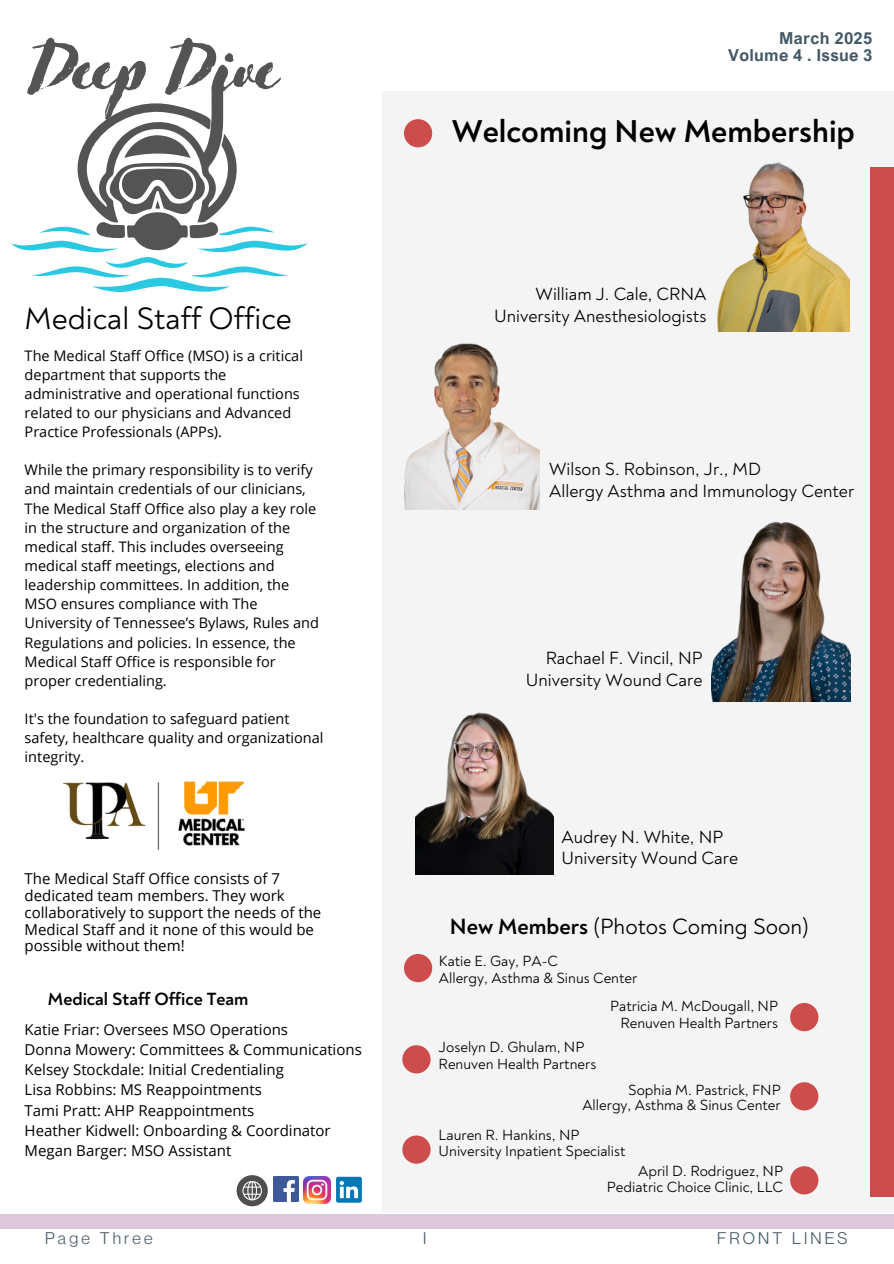
<style>
.page{position:relative;width:894px;height:1264px;background:#fff}
.page>*{position:absolute;margin:0;border:0;box-sizing:border-box;transform-origin:0 0}
.t1{font:83.55px "Advetime";color:#545454}
.t2{font:700 32.1px "Noah";color:#000}
.t3{font:31.5px "Noah";color:#000}
.t4{font:22.5px "Noah";color:#000}
.t5{font:18px/21.3px "Noah";color:#000;text-align:right}
.t6{font:700 18px "Noah";color:#000}
.t7{font:700 16.5px/16.8px "Arial Nova";letter-spacing:.02em;color:#435967;text-align:right}
.t8{font:16.5px "Neue Montreal";letter-spacing:.19em;color:#435967}
.t9{font:15px/16.8px "Open Sans";color:#000}
.t10{font:15px "Noah";color:#000}
.t11{font:14.55px/19.2px "Open Sans";color:#000}
.s1{font-weight:700}
</style>
<div class="page">
<div style="left:0;top:1214px;width:893px;height:14px;background:#dcc8d9"></div>
<div style="left:381px;top:91px;width:512px;height:1121px;background:#f5f4f4"></div>
<svg style="left:11px;top:85px;width:297px;height:207px"></svg>
<img style="left:63px;top:781px;width:182px;height:69px">
<img style="left:717px;top:162px;width:132px;height:169px">
<img style="left:404px;top:343px;width:135px;height:166px">
<img style="left:711px;top:521px;width:139px;height:180px">
<img style="left:415px;top:712px;width:139px;height:162px">
<div style="left:404px;top:954px;width:28px;height:28px;background:#cd4c4c;border-radius:50%"></div>
<div style="left:404px;top:119px;width:28px;height:28px;background:#cd4c4c;border-radius:50%"></div>
<div style="left:402px;top:1045px;width:28px;height:28px;background:#cd4c4c;border-radius:50%"></div>
<div style="left:402px;top:1135px;width:28px;height:28px;background:#cd4c4c;border-radius:50%"></div>
<div style="left:790px;top:1002px;width:28px;height:29px;background:#cd4c4c;border-radius:50%"></div>
<div style="left:790px;top:1082px;width:28px;height:28px;background:#cd4c4c;border-radius:50%"></div>
<div style="left:790px;top:1166px;width:28px;height:28px;background:#cd4c4c;border-radius:50%"></div>
<div style="left:869px;top:167px;width:24px;height:1029px;background:#cd4c4c"></div>
<img style="left:273px;top:1176px;width:25px;height:25px">
<img style="left:303px;top:1176px;width:27px;height:27px">
<svg style="left:336px;top:1176px;width:26px;height:26px"></svg>
<svg style="left:236px;top:1175px;width:31px;height:31px"></svg>
<h5 class="t1" style="left:31px;top:9px;width:246px">Deep Dive</h5>
<h6 class="t3" style="left:25px;top:299px;width:268px">Medical Staff Office</h6>
<p class="t11" style="left:25px;top:345px;width:280px">The Medical Staff Office (MSO) is a critical department that supports the administrative and operational functions related to our physicians and Advanced Practice Professionals (APPs).</p>
<h6 class="t11" style="left:25px;top:460px;width:296px">While the primary responsibility is to verify and maintain credentials of our clinicians, The Medical Staff Office also play a key role in the structure and organization of the medical staff. This includes overseeing medical staff meetings, elections and leadership committees. In addition, the MSO ensures compliance with The University of Tennessee’s Bylaws, Rules and Regulations and policies. In essence, the Medical Staff Office is responsible for proper credentialing.</h6>
<p class="t11" style="left:25px;top:708px;width:300px">It's the foundation to safeguard patient safety, healthcare quality and organizational integrity.</p>
<p class="t9" style="left:25px;top:869px;width:298px">The Medical Staff Office consists of 7 dedicated team members. They work collaboratively to support the needs of the Medical Staff and it none of this would be possible without them!</p>
<p class="t6" style="left:48px;top:988px;width:202px">Medical Staff Office Team</p>
<p class="t9" style="left:25px;top:1020px;width:265px">Katie Friar: Oversees MSO Operations</p>
<h6 class="t9" style="left:25px;top:1040px;width:338px">Donna Mowery: Committees &amp; Communications</h6>
<p class="t9" style="left:25px;top:1060px;width:261px">Kelsey Stockdale: Initial Credentialing</p>
<h6 class="t9" style="left:25px;top:1081px;width:239px">Lisa Robbins: MS Reappointments</h6>
<h4 class="t9" style="left:25px;top:1101px;width:231px">Tami Pratt: AHP Reappointments</h4>
<p class="t9" style="left:25px;top:1121px;width:307px">Heather Kidwell: Onboarding &amp; Coordinator</p>
<p class="t9" style="left:25px;top:1141px;width:208px">Megan Barger: MSO Assistant</p>
<h1 class="t7" style="left:728px;top:29px;width:146px">March 2025<br>Volume 4 . Issue 3</h1>
<p class="t2" style="left:451px;top:112px;width:404px">Welcoming New Membership</p>
<p class="t5" style="left:494px;top:284px;width:214px">William J. Cale, CRNA<br>University Anesthesiologists</p>
<p class="t5" style="left:549px;top:459px;width:306px;text-align:left">Wilson S. Robinson, Jr., MD<br>Allergy Asthma and Immunology Center</p>
<p class="t5" style="left:525px;top:648px;width:178px">Rachael F. Vincil, NP<br>University Wound Care</p>
<p class="t5" style="left:561px;top:826px;width:178px;text-align:left">Audrey N. White, NP<br>University Wound Care</p>
<p class="t4" style="left:450px;top:912px;width:361px"><span class="s1">New Members</span> (Photos Coming Soon)</p>
<p class="t10" style="left:439px;top:951px;width:121px">Katie E. Gay, PA-C</p>
<p class="t10" style="left:439px;top:968px;width:200px">Allergy, Asthma &amp; Sinus Center</p>
<p class="t10" style="left:438px;top:1038px;width:147px">Joselyn D. Ghulam, NP</p>
<p class="t10" style="left:438px;top:1055px;width:159px">Renuven Health Partners</p>
<p class="t10" style="left:610px;top:997px;width:169px">Patricia M. McDougall, NP</p>
<p class="t10" style="left:620px;top:1014px;width:159px">Renuven Health Partners</p>
<p class="t10" style="left:628px;top:1080px;width:154px">Sophia M. Pastrick, FNP</p>
<p class="t10" style="left:582px;top:1096px;width:200px">Allergy, Asthma &amp; Sinus Center</p>
<h3 class="t10" style="left:438px;top:1125px;width:142px">Lauren R. Hankins, NP</h3>
<p class="t10" style="left:438px;top:1141px;width:188px">University Inpatient Specialist</p>
<h5 class="t10" style="left:638px;top:1161px;width:146px">April D. Rodriguez, NP</h5>
<p class="t10" style="left:606px;top:1177px;width:177px">Pediatric Choice Clinic, LLC</p>
<h2 class="t8" style="left:45px;top:1228px;width:109px">Page Three</h2>
<h2 class="t8" style="left:423px;top:1228px;width:5px">I</h2>
<h2 class="t8" style="left:716px;top:1228px;width:132px">FRONT LINES</h2>
</div>
